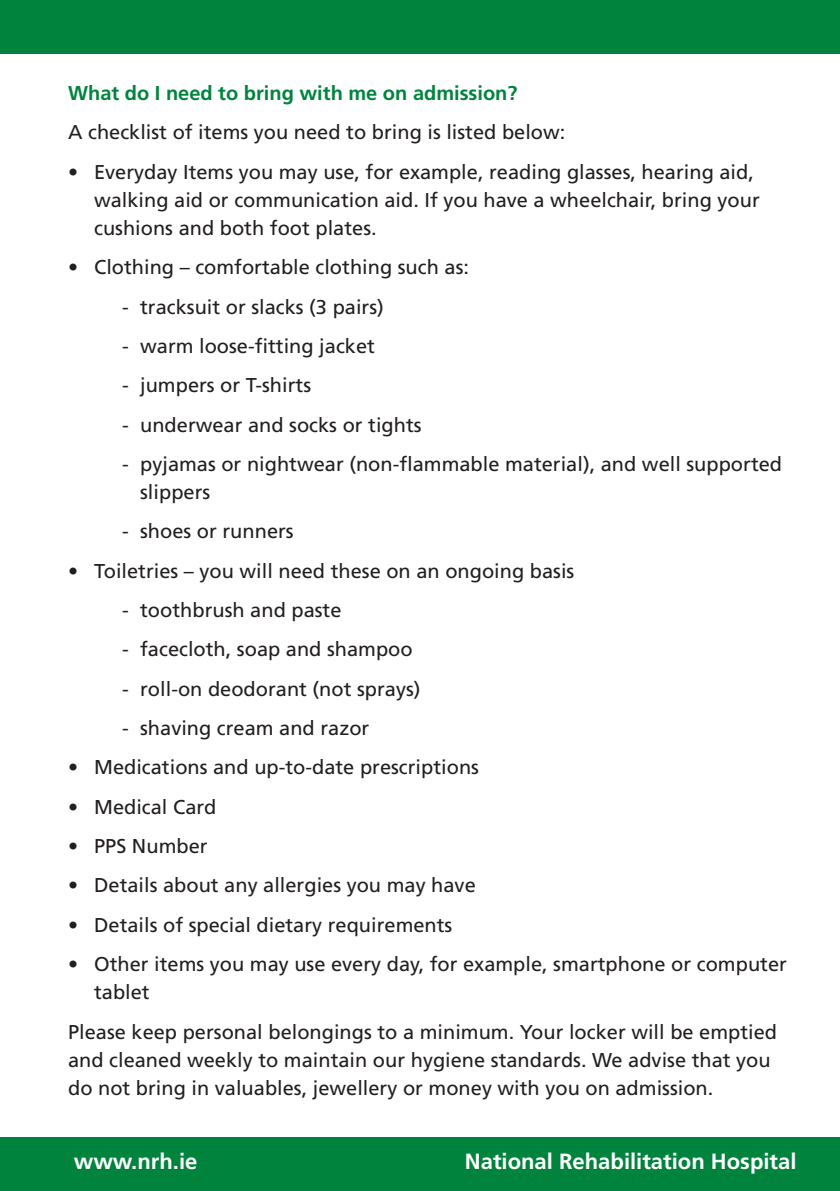
<style>
.page{position:relative;width:840px;height:1191px;background:#fff}
.page>*{position:absolute;margin:0;border:0;box-sizing:border-box;transform-origin:0 0}
.t1{font:700 22px "Frutiger LT Std";color:#fff}
.t2{font:20px/28px "Frutiger LT Std";color:#231f20}
.t3{font:700 20px "Frutiger LT Std";color:#00843d}
</style>
<div class="page">
<div style="left:0;top:0;width:839px;height:54px;background:#00843d"></div>
<div style="left:0;top:1137px;width:839px;height:54px;background:#00843d"></div>
<p class="t3" style="left:68px;top:81px;width:450px">What do I need to bring with me on admission?</p>
<p class="t2" style="left:68px;top:119px;width:498px">A checklist of items you need to bring is listed below:</p>
<p class="t2" style="left:94px;top:158px;width:666px;text-indent:-26px">• Everyday Items you may use, for example, reading glasses, hearing aid, walking aid or communication aid. If you have a wheelchair, bring your cushions and both foot plates.</p>
<p class="t2" style="left:68px;top:253px;width:402px">• Clothing – comfortable clothing such as:</p>
<p class="t2" style="left:122px;top:293px;width:263px">- tracksuit or slacks (3 pairs)</p>
<p class="t2" style="left:122px;top:332px;width:254px">- warm loose-fitting jacket</p>
<p class="t2" style="left:122px;top:371px;width:190px">- jumpers or T-shirts</p>
<p class="t2" style="left:122px;top:411px;width:301px">- underwear and socks or tights</p>
<p class="t2" style="left:140px;top:450px;width:643px;text-indent:-18px">- pyjamas or nightwear (non-flammable material), and well supported slippers</p>
<p class="t2" style="left:122px;top:517px;width:173px">- shoes or runners</p>
<p class="t2" style="left:68px;top:557px;width:507px">• Toiletries – you will need these on an ongoing basis</p>
<p class="t2" style="left:122px;top:596px;width:221px">- toothbrush and paste</p>
<p class="t2" style="left:122px;top:635px;width:292px">- facecloth, soap and shampoo</p>
<p class="t2" style="left:122px;top:675px;width:300px">- roll-on deodorant (not sprays)</p>
<p class="t2" style="left:122px;top:714px;width:248px">- shaving cream and razor</p>
<p class="t2" style="left:68px;top:753px;width:412px">• Medications and up-to-date prescriptions</p>
<p class="t2" style="left:68px;top:793px;width:150px">• Medical Card</p>
<p class="t2" style="left:68px;top:832px;width:141px">• PPS Number</p>
<p class="t2" style="left:68px;top:871px;width:409px">• Details about any allergies you may have</p>
<p class="t2" style="left:68px;top:911px;width:385px">• Details of special dietary requirements</p>
<p class="t2" style="left:94px;top:950px;width:694px;text-indent:-26px">• Other items you may use every day, for example, smartphone or computer tablet</p>
<p class="t2" style="left:68px;top:1017px;width:710px">Please keep personal belongings to a minimum. Your locker will be emptied and cleaned weekly to maintain our hygiene standards. We advise that you do not bring in valuables, jewellery or money with you on admission.</p>
<p class="t1" style="left:74px;top:1148px;width:125px">www.nrh.ie</p>
<p class="t1" style="left:464px;top:1148px;width:333px">National Rehabilitation Hospital</p>
</div>
